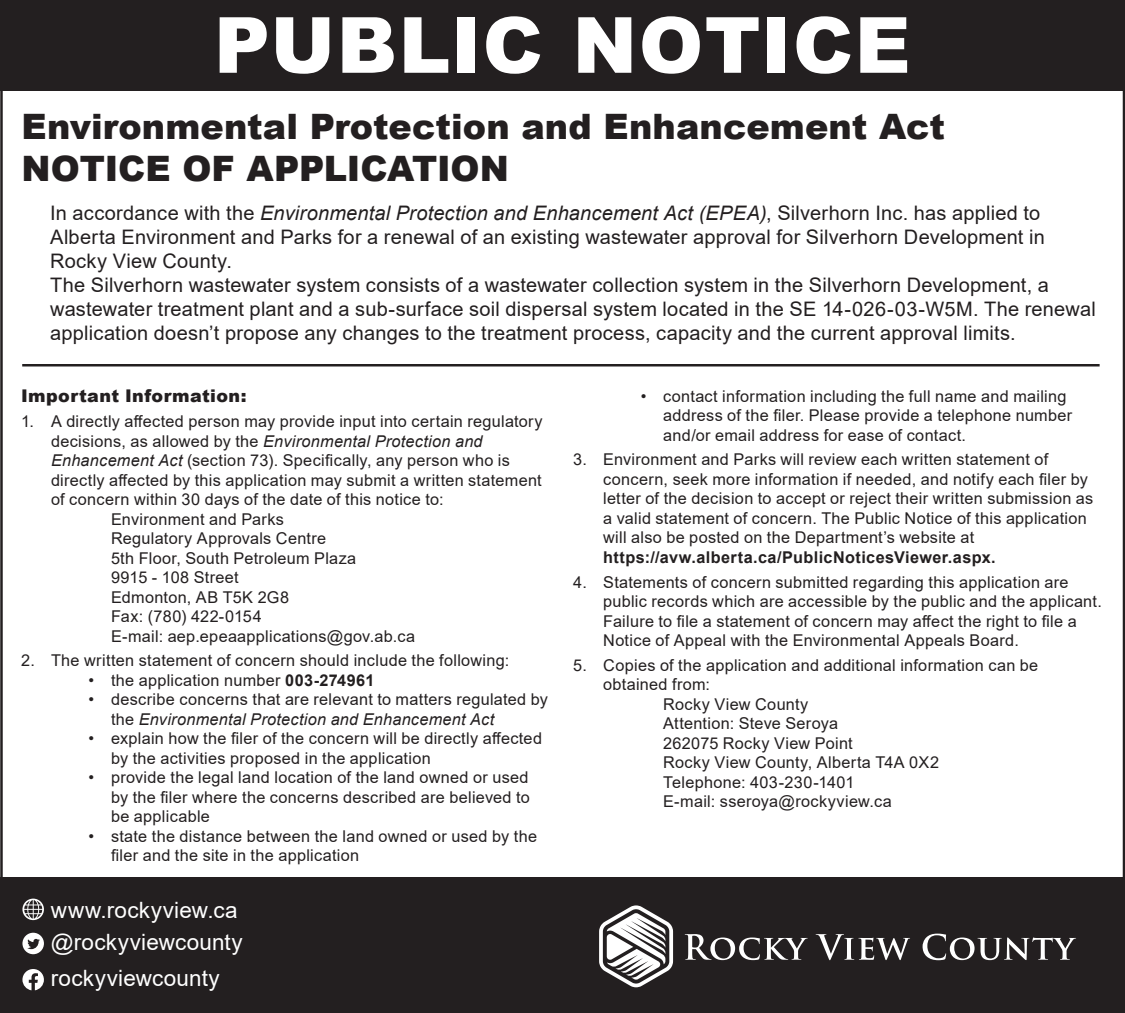
<style>
.page{position:relative;width:1125px;height:1013px;background:#fff}
.page>*{position:absolute;margin:0;border:0;box-sizing:border-box;transform-origin:0 0}
.Public_Notice_Primar{font:900 77.5px "Arial";letter-spacing:.015em;color:#fff}
.Ad_Headline{font:900 35px "Arial";color:#231f20}
.Section_Bylaw_Divisi{font:22.5px "Arial";letter-spacing:.01em;color:#fff}
.Description__No_nest{font:20px/24px "Arial";letter-spacing:.01em;color:#231f20}
.Fine_Print_Heading{font:900 17.5px "Arial";letter-spacing:.025em;color:#231f20}
.t1{font:16.25px/19.5px "Arial";letter-spacing:.02em;color:#231f20}
.t2{font:italic 16.25px "Arial";letter-spacing:.015em;color:#231f20}
.s1{font-style:italic}
.s2{font-style:normal}
.s3{font-weight:700}
</style>
<div class="page">
<div style="left:0;top:0;width:1125px;height:90px;background:#231f20"></div>
<hr style="left:22px;top:364px;width:1078px;height:2px;background:#231f20">
<div style="left:0;top:878px;width:1124px;height:134px;background:#231f20"></div>
<svg style="left:685px;top:934px;width:123px;height:26px"></svg>
<svg style="left:816px;top:934px;width:94px;height:26px"></svg>
<svg style="left:923px;top:933px;width:153px;height:27px"></svg>
<svg style="left:599px;top:905px;width:74px;height:82px"></svg>
<svg style="left:22px;top:969px;width:22px;height:21px"></svg>
<svg style="left:22px;top:932px;width:22px;height:22px"></svg>
<svg style="left:22px;top:898px;width:22px;height:22px"></svg>
<p class="Public_Notice_Primar" style="left:214px;top:-11px;width:698px">PUBLIC NOTICE</p>
<p class="Ad_Headline" style="left:21px;top:101px;width:925px">Environmental Protection and Enhancement Act</p>
<p class="Ad_Headline" style="left:21px;top:143px;width:489px">NOTICE OF APPLICATION</p>
<p class="Description__No_nest" style="left:50px;top:201px;width:996px">In accordance with the <span class="s1">Environmental Protection and Enhancement Act (EPEA)</span>, Silverhorn Inc. has applied to<br>Alberta Environment and Parks for a renewal of an existing wastewater approval for Silverhorn Development in<br>Rocky View County.</p>
<p class="Description__No_nest" style="left:50px;top:273px;width:1047px">The Silverhorn wastewater system consists of a wastewater collection system in the Silverhorn Development, a wastewater treatment plant and a sub-surface soil dispersal system located in the SE 14-026-03-W5M. The renewal application doesn’t propose any changes to the treatment process, capacity and the current approval limits.</p>
<p class="Fine_Print_Heading" style="left:21px;top:383px;width:227px">Important Information:</p>
<p class="t1" style="left:21px;top:411px;width:523px">1. A directly affected person may provide input into certain regulatory</p>
<p class="t2" style="left:51px;top:430px;width:433px"><span class="s2">decisions, as allowed by the</span> Environmental Protection and</p>
<p class="t1" style="left:51px;top:450px;width:461px"><span class="s1">Enhancement Act</span> (section 73). Specifically, any person who is</p>
<p class="t1" style="left:51px;top:470px;width:492px">directly affected by this application may submit a written statement</p>
<p class="t1" style="left:51px;top:489px;width:394px">of concern within 30 days of the date of this notice to:</p>
<p class="t1" style="left:111px;top:509px;width:174px">Environment and Parks</p>
<p class="t1" style="left:111px;top:528px;width:217px">Regulatory Approvals Centre</p>
<p class="t1" style="left:111px;top:548px;width:247px">5th Floor, South Petroleum Plaza</p>
<p class="t1" style="left:111px;top:567px;width:129px">9915 - 108 Street</p>
<p class="t1" style="left:111px;top:587px;width:180px">Edmonton, AB T5K 2G8</p>
<p class="t1" style="left:111px;top:606px;width:152px">Fax: (780) 422-0154</p>
<p class="t1" style="left:111px;top:626px;width:306px">E-mail: aep.epeaapplications@gov.ab.ca</p>
<p class="t1" style="left:21px;top:650px;width:490px">2. The written statement of concern should include the following:</p>
<p class="t1" style="left:89px;top:670px;width:287px">• the application number <span class="s3">003-274961</span></p>
<p class="t1" style="left:111px;top:689px;width:438px;text-indent:-22px">• describe concerns that are relevant to matters regulated by the <span class="s1">Environmental Protection and Enhancement Act</span></p>
<p class="t1" style="left:111px;top:728px;width:433px;text-indent:-22px">• explain how the filer of the concern will be directly affected by the activities proposed in the application</p>
<p class="t1" style="left:111px;top:767px;width:420px;text-align:justify;text-indent:-22px">• provide the legal land location of the land owned or used by the filer where the concerns described are believed to be applicable</p>
<p class="t1" style="left:111px;top:826px;width:428px;text-indent:-22px">• state the distance between the land owned or used by the filer and the site in the application</p>
<p class="Section_Bylaw_Divisi" style="left:51px;top:894px;width:188px">www.rockyview.ca</p>
<p class="Section_Bylaw_Divisi" style="left:51px;top:926px;width:193px">@rockyviewcounty</p>
<p class="Section_Bylaw_Divisi" style="left:51px;top:962px;width:170px">rockyviewcounty</p>
<p class="t1" style="left:663px;top:386px;width:411px;text-indent:-22px">• contact information including the full name and mailing address of the filer. Please provide a telephone number and/or email address for ease of contact.</p>
<p class="t1" style="left:603px;top:450px;width:492px;text-indent:-30px">3. Environment and Parks will review each written statement of concern, seek more information if needed, and notify each filer by letter of the decision to accept or reject their written submission as a valid statement of concern. The Public Notice of this application will also be posted on the Department’s website at <span class="s3">https://avw.alberta.ca/PublicNoticesViewer.aspx.</span></p>
<p class="t1" style="left:603px;top:572px;width:500px;text-indent:-30px">4. Statements of concern submitted regarding this application are public records which are accessible by the public and the applicant.<br>Failure to file a statement of concern may affect the right to file a Notice of Appeal with the Environmental Appeals Board.</p>
<p class="t1" style="left:573px;top:655px;width:467px">5. Copies of the application and additional information can be</p>
<p class="t1" style="left:603px;top:674px;width:108px">obtained from:</p>
<p class="t1" style="left:663px;top:694px;width:147px">Rocky View County</p>
<p class="t1" style="left:663px;top:713px;width:176px">Attention: Steve Seroya</p>
<p class="t1" style="left:663px;top:733px;width:191px">262075 Rocky View Point</p>
<p class="t1" style="left:663px;top:752px;width:277px">Rocky View County, Alberta T4A 0X2</p>
<p class="t1" style="left:663px;top:772px;width:193px">Telephone: 403-230-1401</p>
<p class="t1" style="left:663px;top:791px;width:230px">E-mail: sseroya@rockyview.ca</p>
</div>
